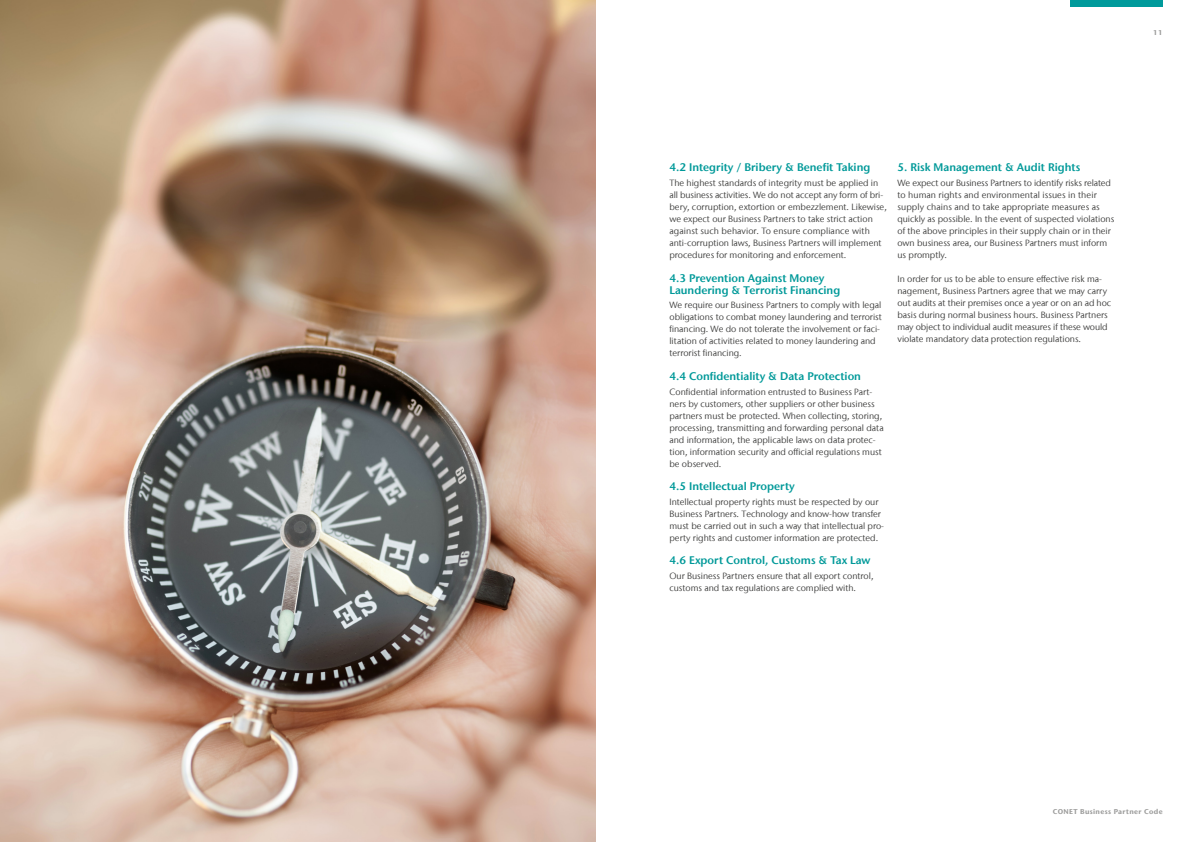
<style>
.page{position:relative;width:1191px;height:842px;background:#fff}
.page>*{position:absolute;margin:0;border:0;box-sizing:border-box;transform-origin:0 0}
.t1{font:600 11px/12px "Stone Sans IIITC Com";color:#099}
.t2{font:9px/12px "Stone Sans IIITC Com";color:#3c3c3b}
.t3{font:700 7px "Stone Sans IIITC Com";letter-spacing:.05em;color:#9d9d9c}
</style>
<div class="page">
<div style="left:1070px;top:0;width:92px;height:7px;background:#009a9b"></div>
<img style="left:0;top:0;width:595px;height:842px">
<p class="t3" style="left:1153px;top:28px;width:11px">11</p>
<p class="t1" style="left:669px;top:161px;width:202px">4.2 Integrity / Bribery &amp; Benefit Taking</p>
<p class="t2" style="left:669px;top:177px;width:219px">The highest standards of integrity must be applied in all business activities. We do not accept any form of bri&shy;bery, corruption, extortion or embezzlement. Likewise, we expect our Business Partners to take strict action against such behavior. To ensure compliance with anti-corruption laws, Business Partners will implement procedures for monitoring and enforcement.</p>
<p class="t1" style="left:669px;top:271px;width:172px">4.3 Prevention Against Money<br>Laundering &amp; Terrorist Financing</p>
<p class="t2" style="left:669px;top:299px;width:214px">We require our Business Partners to comply with legal obligations to combat money laundering and terrorist financing. We do not tolerate the involvement or faci&shy;litation of activities related to money laundering and terrorist financing.</p>
<p class="t1" style="left:669px;top:370px;width:193px">4.4 Confidentiality &amp; Data Protection</p>
<p class="t2" style="left:669px;top:385px;width:216px">Confidential information entrusted to Business Part&shy;ners by customers, other suppliers or other business partners must be protected. When collecting, storing, processing, transmitting and forwarding personal data and information, the applicable laws on data protec&shy;tion, information security and official regulations must be observed.</p>
<p class="t1" style="left:669px;top:480px;width:127px">4.5 Intellectual Property</p>
<p class="t2" style="left:669px;top:495px;width:216px">Intellectual property rights must be respected by our Business Partners. Technology and know-how transfer must be carried out in such a way that intellectual pro&shy;perty rights and customer information are protected.</p>
<p class="t1" style="left:669px;top:554px;width:202px">4.6 Export Control, Customs &amp; Tax Law</p>
<p class="t2" style="left:669px;top:570px;width:205px">Our Business Partners ensure that all export control, customs and tax regulations are complied with.</p>
<p class="t1" style="left:897px;top:161px;width:184px">5. Risk Management &amp; Audit Rights</p>
<p class="t2" style="left:897px;top:177px;width:218px">We expect our Business Partners to identify risks related to human rights and environmental issues in their supply chains and to take appropriate measures as quickly as possible. In the event of suspected violations of the above principles in their supply chain or in their own business area, our Business Partners must inform us promptly.</p>
<p class="t2" style="left:897px;top:272px;width:215px">In order for us to be able to ensure effective risk ma&shy;nagement, Business Partners agree that we may carry out audits at their premises once a year or on an ad hoc basis during normal business hours. Business Partners may object to individual audit measures if these would violate mandatory data protection regulations.</p>
<p class="t3" style="left:1052px;top:807px;width:111px">CONET Business Partner Code</p>
</div>
